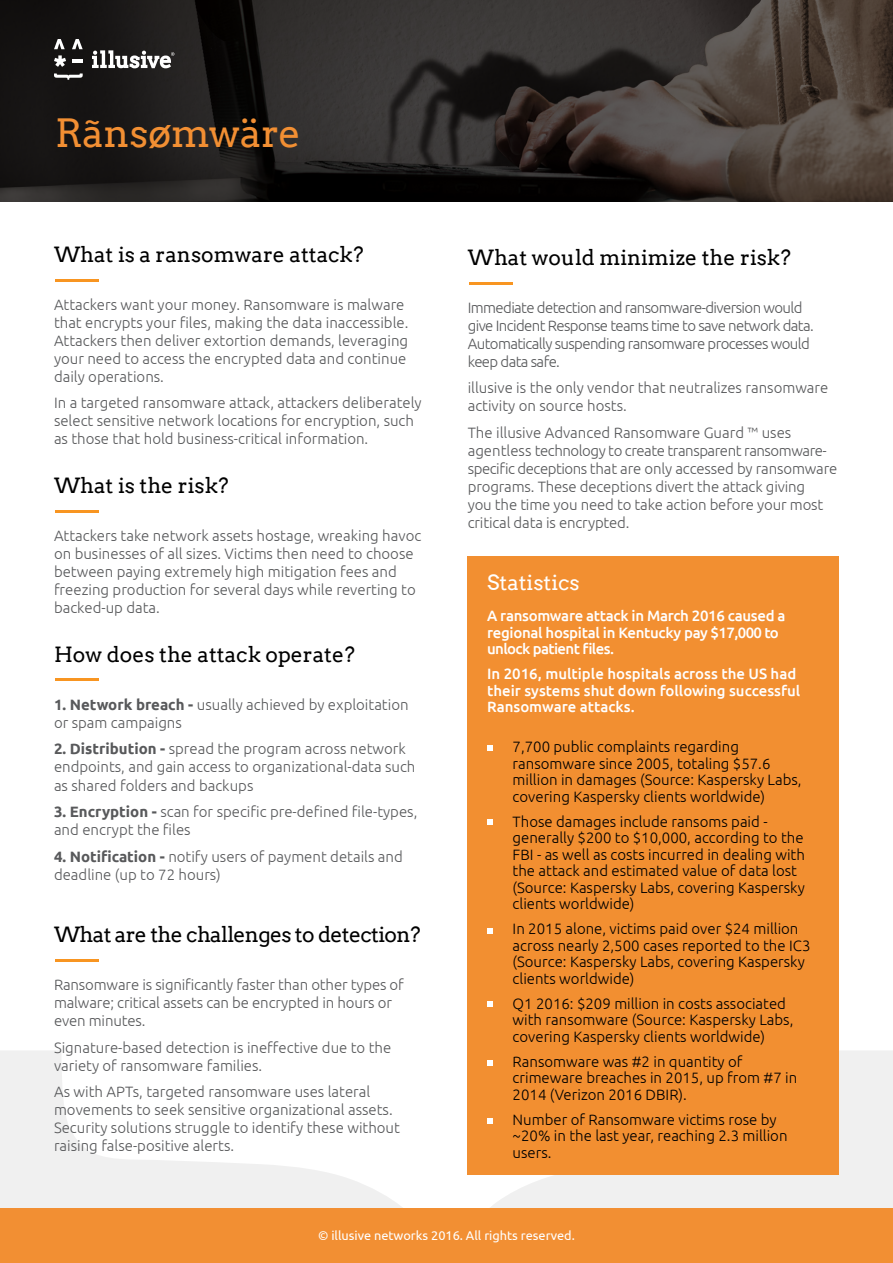
<style>
.page{position:relative;width:893px;height:1263px;background:#fff}
.page>*{position:absolute;margin:0;border:0;box-sizing:border-box;transform-origin:0 0}
.t1{font:39px "Arvo";letter-spacing:-.01em;color:#f28f33}
.t2{font:21px "Arvo";color:#000}
.t3{font:21px "Arvo";letter-spacing:-.03em;color:#000}
.t4{font:21px "Arvo";color:#fff}
.t5{font:300 15px/18px "Ubuntu";color:#58595b}
.t6{font:300 15px/16.5px "Ubuntu";color:#000}
.t7{font:500 15px/16.5px "Ubuntu";letter-spacing:-.01em;color:#fff}
.t8{font:300 15px/18px "Ubuntu";letter-spacing:-.04em;color:#58595b}
.t9{font:12.75px "Ubuntu";color:#fff}
.s1{font-weight:700}
</style>
<div class="page">
<svg style="left:0;top:0;width:893px;height:202px"></svg>
<svg style="left:0;top:1050px;width:893px;height:159px"></svg>
<svg style="left:54px;top:55px;width:12px;height:12px"></svg>
<svg style="left:54px;top:39px;width:11px;height:10px"></svg>
<svg style="left:72px;top:39px;width:11px;height:10px"></svg>
<svg style="left:54px;top:73px;width:29px;height:7px"></svg>
<svg style="left:73px;top:60px;width:10px;height:3px"></svg>
<div style="left:0;top:1209px;width:893px;height:54px;background:#f28f33"></div>
<hr style="left:55px;top:279px;width:44px;height:2px;background:#f89521">
<hr style="left:469px;top:282px;width:43px;height:2px;background:#f89521">
<hr style="left:55px;top:510px;width:44px;height:3px;background:#f89521">
<hr style="left:55px;top:678px;width:44px;height:3px;background:#f89521">
<hr style="left:55px;top:959px;width:44px;height:2px;background:#f89521">
<div style="left:468px;top:556px;width:371px;height:619px;background:#f28f31"></div>
<svg style="left:487px;top:745px;width:6px;height:6px"></svg>
<svg style="left:487px;top:819px;width:6px;height:6px"></svg>
<svg style="left:487px;top:928px;width:6px;height:5px"></svg>
<svg style="left:487px;top:1001px;width:6px;height:6px"></svg>
<svg style="left:487px;top:1060px;width:6px;height:5px"></svg>
<svg style="left:487px;top:1118px;width:6px;height:5px"></svg>
<svg style="left:92px;top:50px;width:82px;height:18px"></svg>
<h1 class="t1" style="left:55px;top:110px;width:247px">Rãnsømwäre</h1>
<h2 class="t2" style="left:54px;top:242px;width:311px">What is a ransomware attack?</h2>
<p class="t5" style="left:54px;top:295px;width:356px">Attackers want your money. Ransomware is malware that encrypts your files, making the data inaccessible.<br>Attackers then deliver extortion demands, leveraging your need to access the encrypted data and continue daily operations.</p>
<p class="t5" style="left:54px;top:394px;width:369px">In a targeted ransomware attack, attackers deliberately select sensitive network locations for encryption, such as those that hold business-critical information.</p>
<h2 class="t2" style="left:54px;top:473px;width:176px">What is the risk?</h2>
<p class="t5" style="left:54px;top:526px;width:369px">Attackers take network assets hostage, wreaking havoc on businesses of all sizes. Victims then need to choose between paying extremely high mitigation fees and freezing production for several days while reverting to backed-up data.</p>
<h2 class="t2" style="left:54px;top:642px;width:303px">How does the attack operate?</h2>
<p class="t5" style="left:54px;top:695px;width:356px"><span class="s1">1. Network breach -</span> usually achieved by exploitation or spam campaigns</p>
<p class="t5" style="left:54px;top:740px;width:363px"><span class="s1">2. Distribution -</span> spread the program across network endpoints, and gain access to organizational-data such as shared folders and backups</p>
<p class="t5" style="left:54px;top:802px;width:365px"><span class="s1">3. Encryption -</span> scan for specific pre-defined file-types, and encrypt the files</p>
<p class="t5" style="left:54px;top:847px;width:350px"><span class="s1">4. Notification -</span> notify users of payment details and deadline (up to 72 hours)</p>
<h2 class="t3" style="left:54px;top:922px;width:368px">What are the challenges to detection?</h2>
<p class="t5" style="left:54px;top:975px;width:351px">Ransomware is significantly faster than other types of malware; critical assets can be encrypted in hours or even minutes.</p>
<p class="t5" style="left:54px;top:1038px;width:339px">Signature-based detection is ineffective due to the variety of ransomware families.</p>
<p class="t5" style="left:54px;top:1082px;width:347px">As with APTs, targeted ransomware uses lateral movements to seek sensitive organizational assets.<br>Security solutions struggle to identify these without raising false-positive alerts.</p>
<h2 class="t2" style="left:468px;top:245px;width:325px">What would minimize the risk?</h2>
<p class="t8" style="left:468px;top:298px;width:348px">Immediate detection and ransomware-diversion would give Incident Response teams time to save network data.<br>Automatically suspending ransomware processes would keep data safe.</p>
<p class="t5" style="left:468px;top:379px;width:362px">illusive is the only vendor that neutralizes ransomware activity on source hosts.</p>
<p class="t5" style="left:468px;top:423px;width:371px">The illusive Advanced Ransomware Guard ™ uses agentless technology to create transparent ransomware&shy;specific deceptions that are only accessed by ransomware programs. These deceptions divert the attack giving<br>you the time you need to take action before your most critical data is encrypted.</p>
<h2 class="t4" style="left:487px;top:570px;width:94px">Statistics</h2>
<p class="t7" style="left:487px;top:607px;width:300px">A ransomware attack in March 2016 caused a regional hospital in Kentucky pay $17,000 to unlock patient files.</p>
<p class="t7" style="left:487px;top:665px;width:315px">In 2016, multiple hospitals across the US had their systems shut down following successful<br>Ransomware attacks.</p>
<p class="t6" style="left:513px;top:738px;width:290px">7,700 public complaints regarding ransomware since 2005, totaling $57.6 million in damages (Source: Kaspersky Labs, covering Kaspersky clients worldwide)</p>
<p class="t6" style="left:513px;top:813px;width:294px">Those damages include ransoms paid - generally $200 to $10,000, according to the FBI - as well as costs incurred in dealing with the attack and estimated value of data lost (Source: Kaspersky Labs, covering Kaspersky clients worldwide)</p>
<p class="t6" style="left:513px;top:920px;width:299px">In 2015 alone, victims paid over $24 million across nearly 2,500 cases reported to the IC3 (Source: Kaspersky Labs, covering Kaspersky clients worldwide)</p>
<p class="t6" style="left:513px;top:995px;width:282px">Q1 2016: $209 million in costs associated with ransomware (Source: Kaspersky Labs, covering Kaspersky clients worldwide)</p>
<p class="t6" style="left:513px;top:1053px;width:286px">Ransomware was #2 in quantity of crimeware breaches in 2015, up from #7 in<br>2014 (Verizon 2016 DBIR).</p>
<p class="t6" style="left:513px;top:1111px;width:276px">Number of Ransomware victims rose by ~20% in the last year, reaching 2.3 million users.</p>
<p class="t9" style="left:318px;top:1228px;width:258px">© illusive networks 2016. All rights reserved.</p>
</div>
